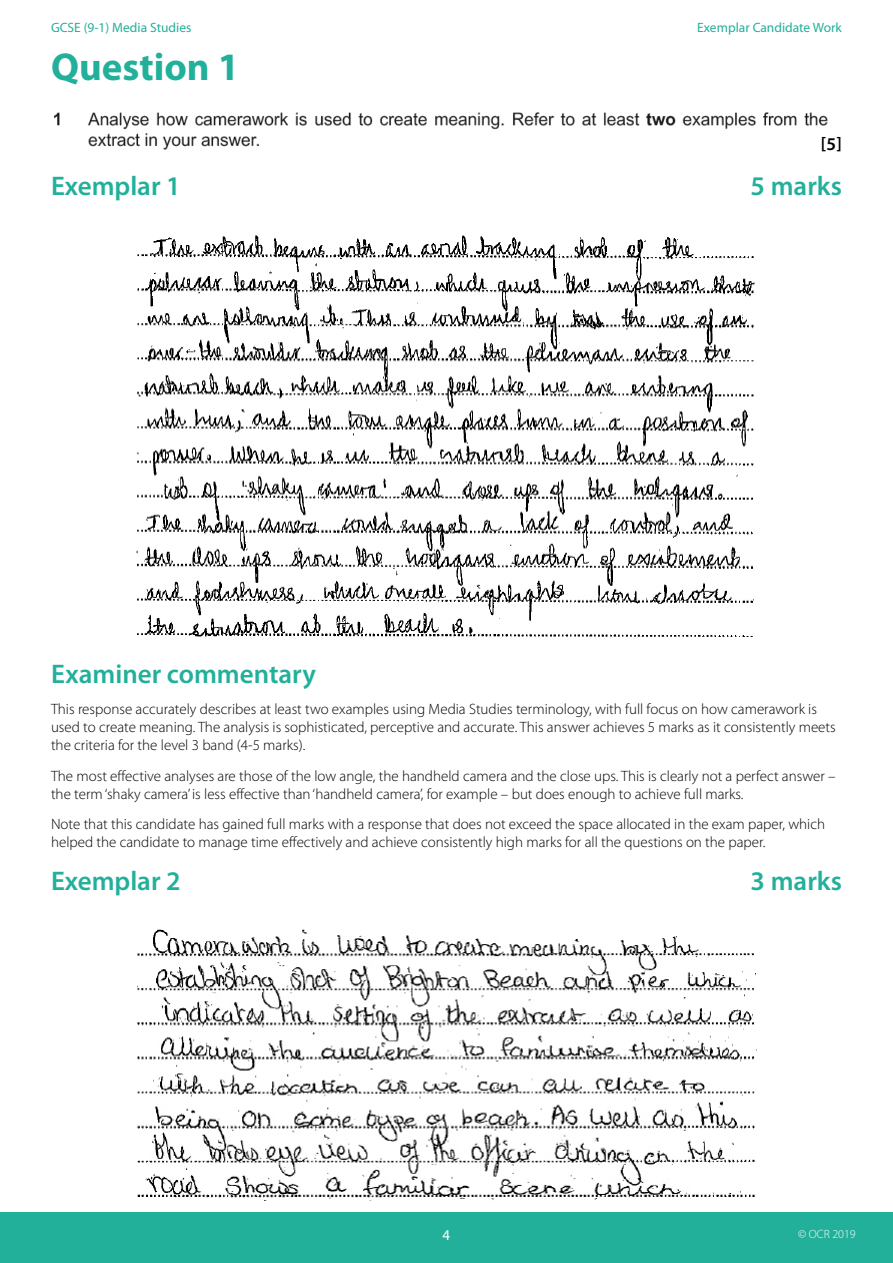
<style>
.page{position:relative;width:893px;height:1263px;background:#fff}
.page>*{position:absolute;margin:0;border:0;box-sizing:border-box;transform-origin:0 0}
.Heading{font:700 39px "Myriad Pro";color:#22b09b}
.Exemplar_sub-head{font:600 27px "Myriad Pro";color:#22b09b}
.Subheading{font:600 27px "Myriad Pro";color:#22b09b}
.Subheading-2{font:600 18px "Myriad Pro";color:#000}
.Body{font:300 15px/18px "Myriad Pro";color:#000}
.t1{font:15px "Myriad Pro";color:#fff}
.t2{font:13.5px "Myriad Pro";color:#22b09b}
.t3{font:300 12px "Myriad Pro";color:#fff}
</style>
<div class="page">
<div style="left:0;top:1212px;width:893px;height:51px;background:#22b09b"></div>
<img style="left:54px;top:112px;width:774px;height:38px">
<img style="left:136px;top:235px;width:619px;height:402px">
<img style="left:137px;top:929px;width:620px;height:271px">
<p class="t2" style="left:51px;top:19px;width:142px">GCSE (9-1) Media Studies</p>
<p class="Heading" style="left:51px;top:42px;width:190px">Question 1</p>
<p class="t2" style="left:697px;top:19px;width:146px">Exemplar Candidate Work</p>
<h3 class="Subheading-2" style="left:821px;top:132px;width:22px">[5]</h3>
<p class="Exemplar_sub-head" style="left:51px;top:168px;width:131px">Exemplar 1</p>
<p class="Exemplar_sub-head" style="left:751px;top:168px;width:93px">5 marks</p>
<h3 class="Subheading" style="left:51px;top:657px;width:266px">Examiner commentary</h3>
<h3 class="Body" style="left:51px;top:700px;width:786px">This response accurately describes at least two examples using Media Studies terminology, with full focus on how camerawork is used to create meaning. The analysis is sophisticated, perceptive and accurate. This answer achieves 5 marks as it consistently meets the criteria for the level 3 band (4-5 marks).</h3>
<h3 class="Body" style="left:51px;top:766px;width:786px">The most effective analyses are those of the low angle, the handheld camera and the close ups. This is clearly not a perfect answer – the term ‘shaky camera’ is less effective than ‘handheld camera’, for example – but does enough to achieve full marks.</h3>
<h3 class="Body" style="left:51px;top:815px;width:776px">Note that this candidate has gained full marks with a response that does not exceed the space allocated in the exam paper, which helped the candidate to manage time effectively and achieve consistently high marks for all the questions on the paper.</h3>
<p class="Exemplar_sub-head" style="left:51px;top:864px;width:131px">Exemplar 2</p>
<p class="Exemplar_sub-head" style="left:751px;top:864px;width:93px">3 marks</p>
<p class="t1" style="left:443px;top:1226px;width:9px">4</p>
<p class="t3" style="left:798px;top:1227px;width:59px">© OCR 2019</p>
</div>
